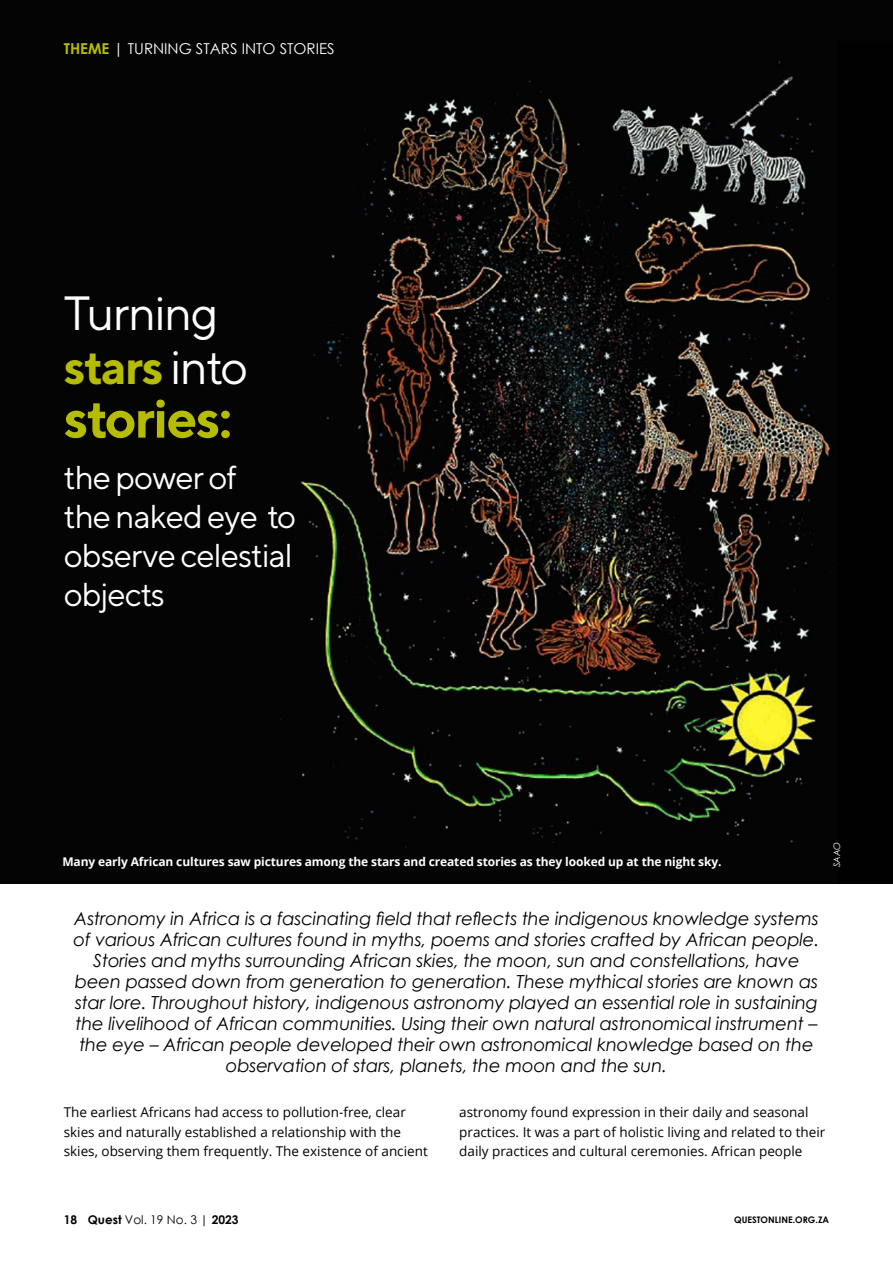
<style>
.page{position:relative;width:893px;height:1263px;background:#fff}
.page>*{position:absolute;margin:0;border:0;box-sizing:border-box;transform-origin:0 0}
.t1{font:700 54px "TT Norms";letter-spacing:-.03em;color:#b6bd00}
.t2{font:48px/54px "TT Norms";letter-spacing:-.03em;color:#fff}
.t3{font:33px/39px "TT Norms";letter-spacing:-.03em;color:#fff}
.t4{font:italic 18px/21px "Century Gothic";letter-spacing:-.01em;color:#000;text-align:center}
.t5{font:15px "Century Gothic";color:#fff}
.t6{font:13.5px/19.5px "Open Sans";color:#000}
.t7{font:700 12px "Open Sans";letter-spacing:-.01em;color:#fff}
.t8{font:700 12px "Century Gothic";color:#000}
.t9{font:700 9px "Century Gothic";color:#000}
.t10{font:italic 9px "Century Gothic";color:#fff}
.s1{font-weight:700;color:#b6bd00}
.s2{font-weight:400}
</style>
<div class="page">
<div style="left:0;top:0;width:893px;height:884px;background:#040404"></div>
<img style="left:280px;top:61px;width:551px;height:802px">
<p class="t5" style="left:64px;top:38px;width:272px"><span class="s1">THEME</span> | TURNING STARS INTO STORIES</p>
<h2 class="t2" style="left:64px;top:285px;width:186px">Turning <span class="s1">stars</span> into</h2>
<h1 class="t1" style="left:64px;top:385px;width:170px">stories:</h1>
<h3 class="t3" style="left:64px;top:457px;width:234px">the power of<br>the naked eye to observe celestial objects</h3>
<p class="t7" style="left:62px;top:853px;width:661px">Many early African cultures saw pictures among the stars and created stories as they looked up at the night sky.</p>
<p class="t10" style="left:831px;top:867px;width:27px;rotate:-90deg">SAAO</p>
<p class="t4" style="left:74px;top:907px;width:747px">Astronomy in Africa is a fascinating field that reflects the indigenous knowledge systems of various African cultures found in myths, poems and stories crafted by African people.<br>Stories and myths surrounding African skies, the moon, sun and constellations, have been passed down from generation to generation. These mythical stories are known as star lore. Throughout history, indigenous astronomy played an essential role in sustaining the livelihood of African communities. Using their own natural astronomical instrument – the eye – African people developed their own astronomical knowledge based on the observation of stars, planets, the moon and the sun.</p>
<p class="t6" style="left:64px;top:1102px;width:365px">The earliest Africans had access to pollution-free, clear skies and naturally established a relationship with the skies, observing them frequently. The existence of ancient</p>
<p class="t6" style="left:459px;top:1102px;width:367px">astronomy found expression in their daily and seasonal practices. It was a part of holistic living and related to their daily practices and cultural ceremonies. African people</p>
<p class="t8" style="left:64px;top:1210px;width:176px">18 Quest <span class="s2">Vol. 19 No. 3 |</span> 2023</p>
<p class="t9" style="left:734px;top:1213px;width:97px">QUESTONLINE.ORG.ZA</p>
</div>
